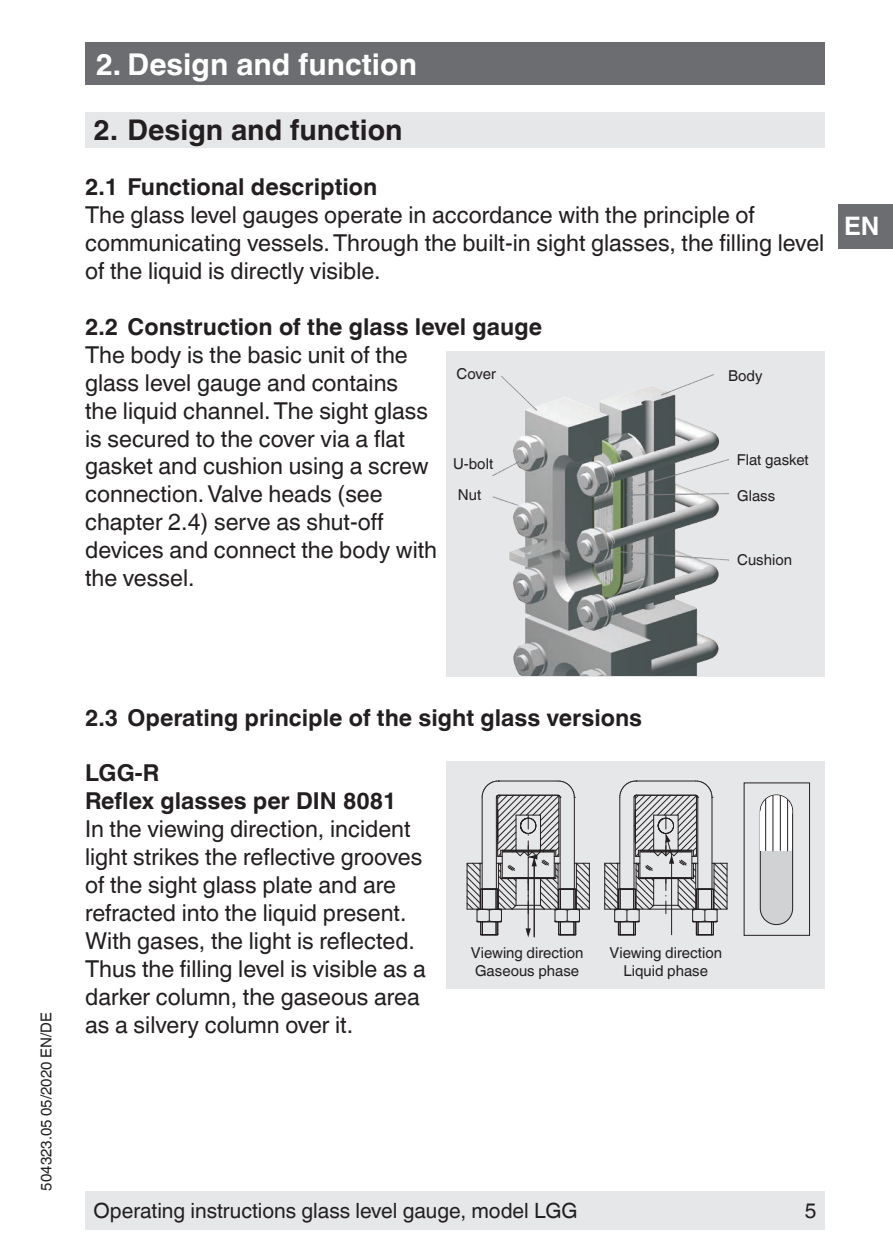
<style>
.page{position:relative;width:893px;height:1259px;background:#fff}
.page>*{position:absolute;margin:0;border:0;box-sizing:border-box;transform-origin:0 0}
.t1{font:700 30px "Helvetica World";color:#fff}
.t2{font:700 28.5px "Helvetica World";color:#231f20}
.t3{font:700 25.5px "Helvetica World";color:#fff}
.t4{font:23.4px/27.9px "Helvetica World";color:#231f20}
.t5{font:700 23.4px/27.9px "Helvetica World";color:#231f20}
.t6{font:21px "Helvetica World";color:#231f20}
.t7{font:15px/18px "Helvetica World";color:#231f20;text-align:center}
</style>
<div class="page">
<div style="left:85px;top:1191px;width:740px;height:38px;background:#e6e7e9"></div>
<div style="left:838px;top:204px;width:55px;height:44px;background:#6c6d70"></div>
<div style="left:85px;top:43px;width:740px;height:42px;background:#6c6d70"></div>
<div style="left:85px;top:112px;width:740px;height:36px;background:#e6e7e9"></div>
<div style="left:447px;top:351px;width:378px;height:325px;background:#e6e7e9"></div>
<img style="left:492px;top:374px;width:236px;height:301px">
<div style="left:446px;top:761px;width:379px;height:228px;background:#e6e7e9"></div>
<div style="left:744px;top:782px;width:66px;height:153px;border:1px solid #231f20"></div>
<div style="left:760px;top:795px;width:33px;height:129px;background:#d1d2d4;border-radius:16px"></div>
<div style="left:760px;top:794px;width:33px;height:131px;border:1px solid #231f20;border-radius:16px"></div>
<svg style="left:761px;top:815px;width:31px;height:36px"></svg>
<svg style="left:761px;top:795px;width:31px;height:32px"></svg>
<hr style="left:765px;top:799px;width:1px;height:52px;background:#231f20">
<hr style="left:772px;top:795px;width:1px;height:56px;background:#231f20">
<hr style="left:780px;top:795px;width:1px;height:56px;background:#231f20">
<hr style="left:787px;top:800px;width:1px;height:51px;background:#231f20">
<svg style="left:467px;top:780px;width:123px;height:157px"></svg>
<svg style="left:604px;top:780px;width:124px;height:155px"></svg>
<p class="t1" style="left:96px;top:47px;width:323px">2. Design and function</p>
<p class="t2" style="left:94px;top:113px;width:310px">2. Design and function</p>
<p class="t5" style="left:85px;top:173px;width:294px">2.1 Functional description</p>
<p class="t4" style="left:85px;top:201px;width:741px">The glass level gauges operate in accordance with the principle of communicating vessels. Through the built-in sight glasses, the filling level of the liquid is directly visible.</p>
<p class="t5" style="left:85px;top:313px;width:458px">2.2 Construction of the glass level gauge</p>
<p class="t4" style="left:85px;top:341px;width:354px">The body is the basic unit of the glass level gauge and contains<br>the liquid channel. The sight glass is secured to the cover via a flat gasket and cushion using a screw connection. Valve heads (see chapter 2.4) serve as shut-off devices and connect the body with the vessel.</p>
<p class="t7" style="left:457px;top:365px;width:41px">Cover</p>
<p class="t7" style="left:728px;top:366px;width:36px">Body</p>
<p class="t7" style="left:737px;top:450px;width:74px">Flat gasket</p>
<p class="t7" style="left:453px;top:448px;width:42px;line-height:30.6px">U-bolt<br>Nut</p>
<p class="t7" style="left:737px;top:487px;width:40px">Glass</p>
<p class="t7" style="left:737px;top:551px;width:56px">Cushion</p>
<p class="t3" style="left:844px;top:212px;width:37px">EN</p>
<p class="t7" style="left:37px;top:1190px;width:179px;rotate:-90deg">504323.05 05/2020 EN/DE</p>
<p class="t5" style="left:85px;top:703px;width:559px">2.3 Operating principle of the sight glass versions</p>
<p class="t5" style="left:85px;top:759px;width:313px">LGG-R<br>Reflex glasses per DIN 8081</p>
<p class="t4" style="left:85px;top:815px;width:342px">In the viewing direction, incident light strikes the reflective grooves of the sight glass plate and are refracted into the liquid present.<br>With gases, the light is reflected.<br>Thus the filling level is visible as a darker column, the gaseous area as a silvery column over it.</p>
<p class="t7" style="left:471px;top:944px;width:114px;text-align:left">Viewing direction<br>Gaseous phase</p>
<p class="t7" style="left:610px;top:944px;width:114px">Viewing direction<br>Liquid phase</p>
<p class="t6" style="left:94px;top:1198px;width:486px">Operating instructions glass level gauge, model LGG</p>
<p class="t6" style="left:805px;top:1198px;width:13px">5</p>
</div>
